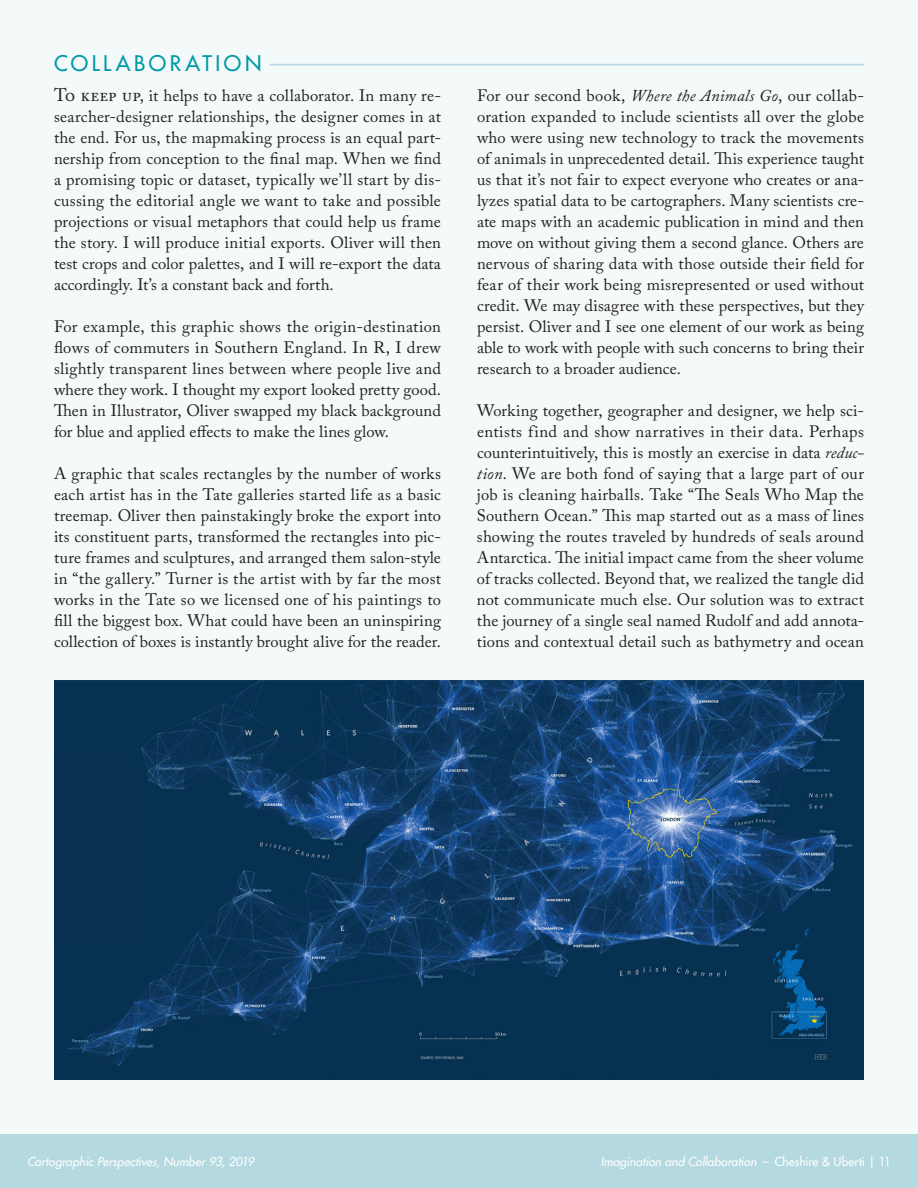
<style>
.page{position:relative;width:918px;height:1188px;background:#fff}
.page>*{position:absolute;margin:0;border:0;box-sizing:border-box;transform-origin:0 0}
.Greater_Header{font:500 21px "Futura Std";letter-spacing:.17em;color:#009aa6}
.Main_Body_Text{font:16.5px/21px "Adobe Caslon Pro";letter-spacing:.005em;color:#231f20;text-align:justify}
.t1{font:italic 500 12px "Futura Std";letter-spacing:.005em;color:#fff}
.s1{font-size:18px}
.s2{font-style:italic}
.s3{font-style:normal}
</style>
<div class="page">
<div style="left:0;top:1134px;width:918px;height:54px;background:#b5d9e0"></div>
<div style="left:0;top:0;width:918px;height:1134px;background:#f4f9fa"></div>
<hr style="left:54px;top:64px;width:810px;height:1px;background:#b5d9e0">
<hr style="left:54px;top:63px;width:216px;height:3px;background:#f4f9fa">
<img style="left:54px;top:681px;width:810px;height:399px">
<p class="Greater_Header" style="left:54px;top:50px;width:209px">COLLABORATION</p>
<p class="Main_Body_Text" style="left:54px;top:85px;width:389px"><span class="s1">To keep up</span>, it helps to have a collaborator. In many re&shy;searcher-designer relationships, the designer comes in at the end. For us, the mapmaking process is an equal part&shy;nership from conception to the final map. When we find a promising topic or dataset, typically we’ll start by dis&shy;cussing the editorial angle we want to take and possible projections or visual metaphors that could help us frame the story. I will produce initial exports. Oliver will then test crops and color palettes, and I will re-export the data accordingly. It’s a constant back and forth.</p>
<p class="Main_Body_Text" style="left:54px;top:316px;width:389px">For example, this graphic shows the origin-destination flows of commuters in Southern England. In R, I drew slightly transparent lines between where people live and where they work. I thought my export looked pretty good.<br>Then in Illustrator, Oliver swapped my black background for blue and applied effects to make the lines glow.</p>
<p class="Main_Body_Text" style="left:54px;top:463px;width:389px">A graphic that scales rectangles by the number of works each artist has in the Tate galleries started life as a basic treemap. Oliver then painstakingly broke the export into its constituent parts, transformed the rectangles into pic&shy;ture frames and sculptures, and arranged them salon-style in “the gallery.” Turner is the artist with by far the most works in the Tate so we licensed one of his paintings to fill the biggest box. What could have been an uninspiring collection of boxes is instantly brought alive for the reader.</p>
<p class="Main_Body_Text" style="left:477px;top:85px;width:389px">For our second book, <span class="s2">Where the Animals Go</span>, our collab&shy;oration expanded to include scientists all over the globe who were using new technology to track the movements of animals in unprecedented detail. This experience taught us that it’s not fair to expect everyone who creates or ana&shy;lyzes spatial data to be cartographers. Many scientists cre&shy;ate maps with an academic publication in mind and then move on without giving them a second glance. Others are nervous of sharing data with those outside their field for fear of their work being misrepresented or used without credit. We may disagree with these perspectives, but they persist. Oliver and I see one element of our work as being able to work with people with such concerns to bring their research to a broader audience.</p>
<p class="Main_Body_Text" style="left:477px;top:400px;width:389px">Working together, geographer and designer, we help sci&shy;entists find and show narratives in their data. Perhaps counterintuitively, this is mostly an exercise in data <span class="s2">reduc&shy;tion</span>. We are both fond of saying that a large part of our job is cleaning hairballs. Take “The Seals Who Map the Southern Ocean.” This map started out as a mass of lines showing the routes traveled by hundreds of seals around Antarctica. The initial impact came from the sheer volume of tracks collected. Beyond that, we realized the tangle did not communicate much else. Our solution was to extract the journey of a single seal named Rudolf and add annota&shy;tions and contextual detail such as bathymetry and ocean</p>
<p class="t1" style="left:27px;top:1154px;width:229px">Cartographic Perspectives, Number 93, 2019</p>
<p class="t1" style="left:601px;top:1154px;width:292px">Imagination and Collaboration <span class="s3">– Cheshire &amp; Uberti | 11</span></p>
</div>
